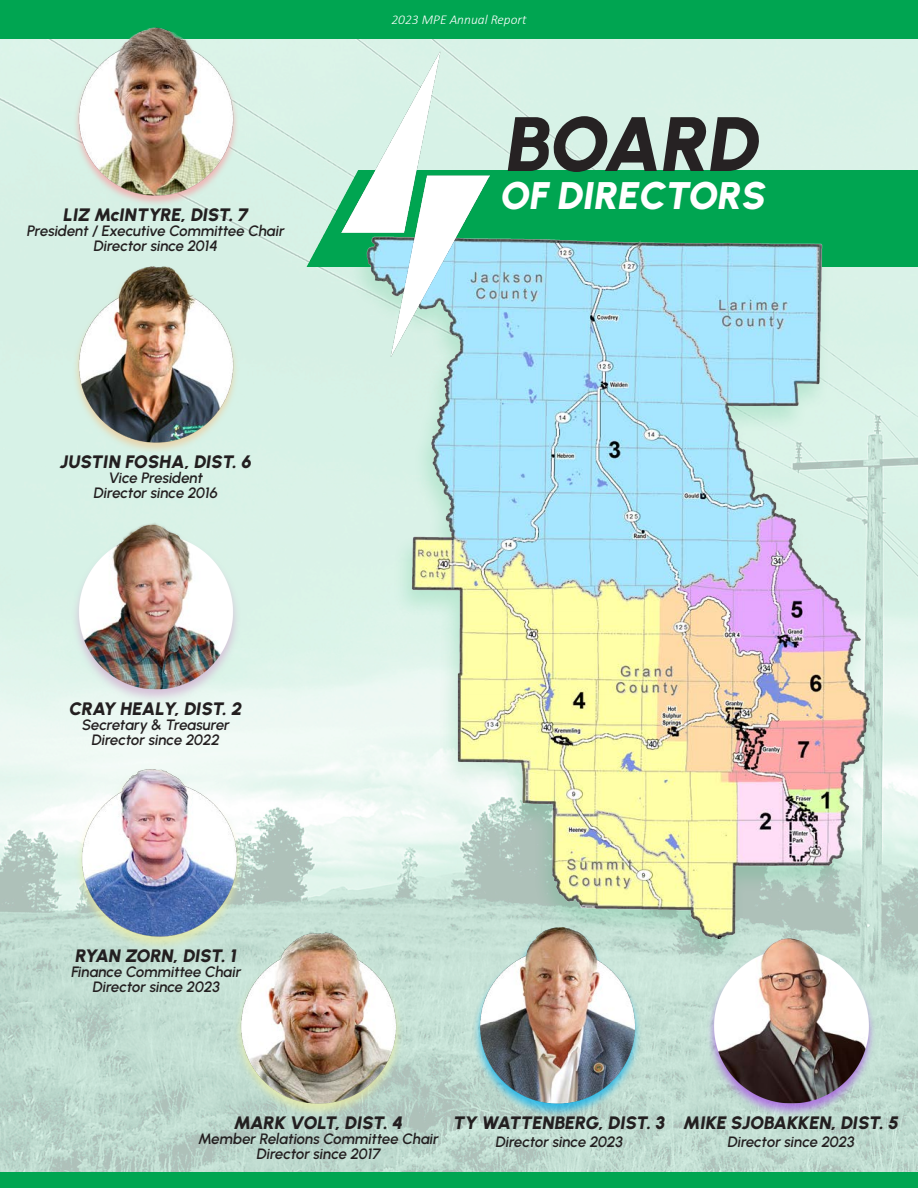
<style>
.page{position:relative;width:918px;height:1188px;background:#fff}
.page>*{position:absolute;margin:0;border:0;box-sizing:border-box;transform-origin:0 0}
.t1{font:italic 900 76.8px "Urbanist";letter-spacing:-.025em;color:#262223}
.t2{font:italic 900 38.4px "Urbanist";letter-spacing:-.015em;color:#fff}
.t3{font:italic 900 18px "Urbanist";letter-spacing:-.015em;color:#231f20}
.t4{font:italic 600 15px "Urbanist";letter-spacing:-.01em;color:#231f20}
.t5{font:italic 300 13.5px "Calibri";color:#fff}
</style>
<div class="page">
<img style="left:0;top:39px;width:918px;height:1134px">
<img style="left:174px;top:171px;width:744px;height:95px">
<div style="left:0;top:0;width:918px;height:39px;background:#00a551"></div>
<div style="left:234px;top:932px;width:170px;height:186px;background:#edeea5;opacity:.75"></div>
<img style="left:226px;top:927px;width:186px;height:185px">
<div style="left:706px;top:937px;width:170px;height:181px;background:#aa57e7;opacity:.75"></div>
<img style="left:698px;top:956px;width:186px;height:156px">
<img style="left:63px;top:27px;width:186px;height:177px">
<img style="left:63px;top:266px;width:186px;height:185px">
<div style="left:70px;top:522px;width:171px;height:181px;background:#e9f7f1"></div>
<img style="left:63px;top:513px;width:186px;height:185px">
<div style="left:74px;top:768px;width:170px;height:183px;background:#c6e2d4"></div>
<img style="left:66px;top:760px;width:186px;height:185px">
<div style="left:472px;top:927px;width:171px;height:191px;background:#00aeef;opacity:.75"></div>
<img style="left:464px;top:966px;width:186px;height:146px">
<div style="left:0;top:1173px;width:918px;height:15px;background:#00a551"></div>
<div style="left:347px;top:235px;width:532px;height:731px;background:#00a551;opacity:.15"></div>
<img style="left:352px;top:220px;width:532px;height:736px">
<img style="left:341px;top:52px;width:148px;height:305px">
<p class="t5" style="left:391px;top:11px;width:137px">2023 MPE Annual Report</p>
<p class="t3" style="left:64px;top:203px;width:186px">LIZ McINTYRE, DIST. 7</p>
<p class="t4" style="left:27px;top:221px;width:259px">President / Executive Committee Chair</p>
<p class="t4" style="left:94px;top:236px;width:126px">Director since 2014</p>
<p class="t3" style="left:60px;top:450px;width:193px">JUSTIN FOSHA, DIST. 6</p>
<p class="t4" style="left:109px;top:468px;width:96px">Vice President</p>
<p class="t4" style="left:94px;top:483px;width:125px">Director since 2016</p>
<p class="t1" style="left:507px;top:94px;width:256px">BOARD</p>
<p class="t2" style="left:501px;top:171px;width:267px">OF DIRECTORS</p>
<p class="t3" style="left:70px;top:697px;width:174px">CRAY HEALY, DIST. 2</p>
<p class="t4" style="left:82px;top:715px;width:149px">Secretary &amp; Treasurer</p>
<p class="t4" style="left:92px;top:730px;width:130px">Director since 2022</p>
<p class="t3" style="left:76px;top:944px;width:163px">RYAN ZORN, DIST. 1</p>
<p class="t4" style="left:71px;top:962px;width:172px">Finance Committee Chair</p>
<p class="t4" style="left:93px;top:977px;width:129px">Director since 2023</p>
<p class="t3" style="left:234px;top:1111px;width:171px">MARK VOLT, DIST. 4</p>
<p class="t4" style="left:199px;top:1129px;width:242px">Member Relations Committee Chair</p>
<p class="t4" style="left:257px;top:1144px;width:125px">Director since 2017</p>
<p class="t3" style="left:454px;top:1111px;width:213px">TY WATTENBERG, DIST. 3</p>
<p class="t4" style="left:496px;top:1132px;width:129px">Director since 2023</p>
<p class="t3" style="left:684px;top:1111px;width:217px">MIKE SJOBAKKEN, DIST. 5</p>
<p class="t4" style="left:728px;top:1132px;width:129px">Director since 2023</p>
</div>
